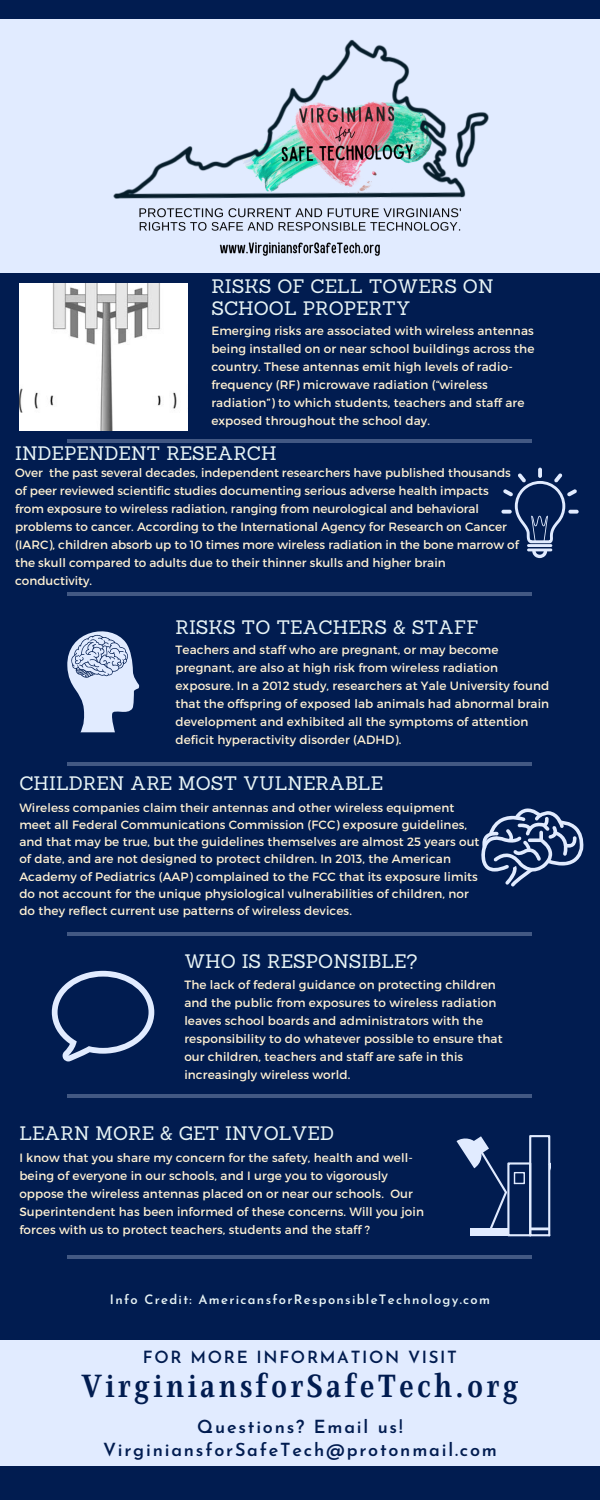
<style>
.page{position:relative;width:600px;height:1500px;background:#011c50}
.page>*{position:absolute;margin:0;border:0;box-sizing:border-box;transform-origin:0 0}
.t1{font:700 32.8px "Singel";letter-spacing:.1em;color:#011c50}
.t2{font:19px/21.8px "Sanchez";color:#e7f3f5}
.t3{font:600 18px/22.5px "Josefin Sans";letter-spacing:.1em;color:#011c50;text-align:center}
.t4{font:600 16.8px "Josefin Sans";letter-spacing:.1em;color:#011c50}
.t5{font:600 13px "Josefin Sans";letter-spacing:.1em;color:#e7f3f5}
.t6{font:12px/18px "Montserrat";letter-spacing:.01em;color:#fff1d3}
</style>
<div class="page">
<hr style="left:67px;top:439px;width:465px;height:4px;background:#425883">
<hr style="left:67px;top:593px;width:465px;height:3px;background:#e1ebff">
<hr style="left:67px;top:762px;width:465px;height:4px;background:#425883">
<hr style="left:67px;top:932px;width:465px;height:4px;background:#425883">
<hr style="left:67px;top:1094px;width:465px;height:3px;background:#e1ebff">
<svg style="left:482px;top:809px;width:101px;height:77px"></svg>
<svg style="left:52px;top:971px;width:102px;height:90px"></svg>
<svg style="left:532px;top:551px;width:15px;height:7px"></svg>
<svg style="left:538px;top:468px;width:4px;height:10px"></svg>
<hr style="left:568px;top:510px;width:10px;height:4px;background:#e1ebff;border-radius:2px">
<svg style="left:503px;top:473px;width:74px;height:70px"></svg>
<hr style="left:527px;top:544px;width:25px;height:3px;background:#e1ebff">
<hr style="left:527px;top:548px;width:25px;height:3px;background:#e1ebff">
<svg style="left:457px;top:1135px;width:94px;height:101px"></svg>
<hr style="left:67px;top:1255px;width:465px;height:4px;background:#425883">
<div style="left:0;top:1340px;width:600px;height:126px;background:#e1ebff"></div>
<svg style="left:67px;top:631px;width:72px;height:101px"></svg>
<img style="left:19px;top:284px;width:168px;height:147px">
<img style="left:0;top:19px;width:600px;height:265px">
<p class="t2" style="left:211px;top:275px;width:284px">RISKS OF CELL TOWERS ON<br>SCHOOL PROPERTY</p>
<p class="t6" style="left:211px;top:321px;width:325px">Emerging risks are associated with wireless antennas being installed on or near school buildings across the country. These antennas emit high levels of radio&shy;frequency (RF) microwave radiation (“wireless radiation”) to which students, teachers and staff are exposed throughout the school day.</p>
<p class="t2" style="left:15px;top:442px;width:263px">INDEPENDENT RESEARCH</p>
<p class="t6" style="left:15px;top:463px;width:505px">Over the past several decades, independent researchers have published thousands of peer reviewed scientific studies documenting serious adverse health impacts from exposure to wireless radiation, ranging from neurological and behavioral problems to cancer. According to the International Agency for Research on Cancer (IARC), children absorb up to 10 times more wireless radiation in the bone marrow of the skull compared to adults due to their thinner skulls and higher brain conductivity.</p>
<p class="t2" style="left:175px;top:616px;width:304px">RISKS TO TEACHERS &amp; STAFF</p>
<p class="t6" style="left:175px;top:641px;width:375px">Teachers and staff who are pregnant, or may become pregnant, are also at high risk from wireless radiation exposure. In a 2012 study, researchers at Yale University found that the offspring of exposed lab animals had abnormal brain development and exhibited all the symptoms of attention deficit hyperactivity disorder (ADHD).</p>
<p class="t2" style="left:19px;top:773px;width:365px">CHILDREN ARE MOST VULNERABLE</p>
<p class="t6" style="left:19px;top:798px;width:462px;line-height:17.2px">Wireless companies claim their antennas and other wireless equipment meet all Federal Communications Commission (FCC) exposure guidelines, and that may be true, but the guidelines themselves are almost 25 years out of date, and are not designed to protect children. In 2013, the American Academy of Pediatrics (AAP) complained to the FCC that its exposure limits do not account for the unique physiological vulnerabilities of children, nor do they reflect current use patterns of wireless devices.</p>
<p class="t2" style="left:184px;top:951px;width:235px">WHO IS RESPONSIBLE?</p>
<p class="t6" style="left:184px;top:975px;width:320px">The lack of federal guidance on protecting children and the public from exposures to wireless radiation leaves school boards and administrators with the responsibility to do whatever possible to ensure that our children, teachers and staff are safe in this increasingly wireless world.</p>
<p class="t2" style="left:19px;top:1122px;width:316px">LEARN MORE &amp; GET INVOLVED</p>
<p class="t6" style="left:19px;top:1148px;width:406px">I know that you share my concern for the safety, health and well&shy;being of everyone in our schools, and I urge you to vigorously oppose the wireless antennas placed on or near our schools. Our Superintendent has been informed of these concerns. Will you join forces with us to protect teachers, students and the staff ?</p>
<p class="t5" style="left:110px;top:1295px;width:382px">Info Credit: AmericansforResponsibleTechnology.com</p>
<p class="t4" style="left:143px;top:1350px;width:316px">FOR MORE INFORMATION VISIT</p>
<p class="t1" style="left:81px;top:1367px;width:439px">VirginiansforSafeTech.org</p>
<p class="t3" style="left:103px;top:1418px;width:395px">Questions? Email us!<br>VirginiansforSafeTech@protonmail.com</p>
</div>
